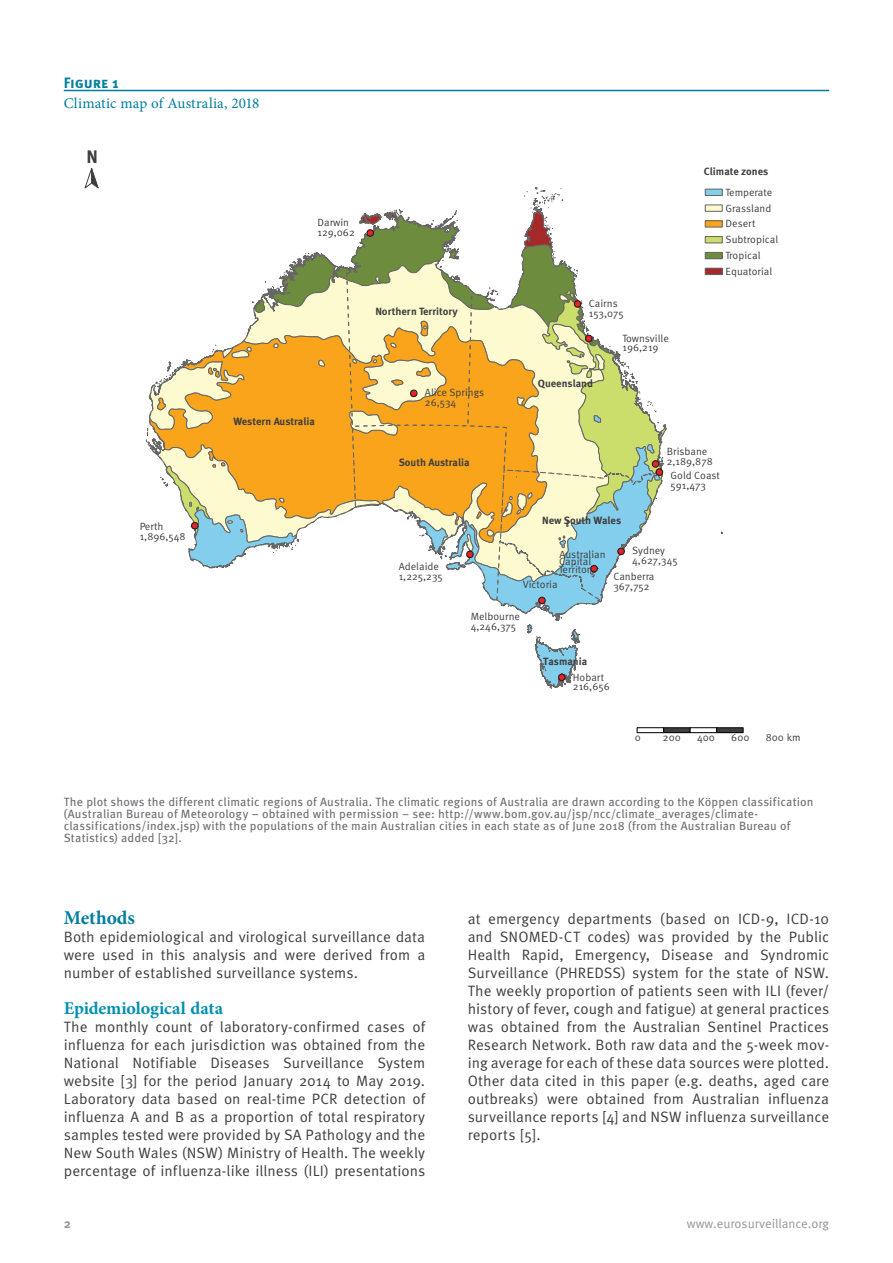
<style>
.page{position:relative;width:893px;height:1263px;background:#fff}
.page>*{position:absolute;margin:0;border:0;box-sizing:border-box;transform-origin:0 0}
.t1{font:700 19.5px "Minion Pro";color:#007d9f}
.t2{font:700 18.15px "Meta Pro";color:#3e3e3f}
.t3{font:700 18px "Minion Pro";letter-spacing:-.01em;color:#008fb0}
.t4{font:15px/18px "Meta Pro";color:#3e3e3f;text-align:justify}
.t5{font:15px "Minion Pro";letter-spacing:.005em;color:#007d9f}
.t6{font:15px "Verdana";color:#ee2123}
.t7{font:700 15px "Meta Pro";letter-spacing:-.005em;color:#007d9f}
.t8{font:12.75px "Meta Pro";color:#939598}
.t9{font:700 12.75px "Meta Pro";color:#939598}
.t10{font:12px/12px "Meta Pro";letter-spacing:.01em;color:#6c6d70}
.t11{font:10.5px/15.8px "Meta Pro";color:#3e3e3f}
.t12{font:700 10.5px "Meta Pro";color:#3e3e3f}
</style>
<div class="page">
<hr style="left:64px;top:90px;width:765px;height:1px;background:#007d9f">
<svg style="left:148px;top:206px;width:575px;height:483px"></svg>
<svg style="left:84px;top:168px;width:15px;height:21px"></svg>
<div style="left:637px;top:727px;width:27px;height:6px;border:1px solid #050504"></div>
<div style="left:664px;top:728px;width:26px;height:5px;background:#3e3e3f"></div>
<div style="left:663px;top:727px;width:28px;height:6px;border:1px solid #050504"></div>
<div style="left:690px;top:727px;width:27px;height:6px;border:1px solid #050504"></div>
<div style="left:717px;top:728px;width:26px;height:5px;background:#3e3e3f"></div>
<div style="left:716px;top:727px;width:28px;height:6px;border:1px solid #050504"></div>
<div style="left:705px;top:189px;width:17px;height:6px;background:#83ceec"></div>
<div style="left:705px;top:189px;width:18px;height:7px;border:1px solid #676666"></div>
<div style="left:705px;top:205px;width:17px;height:6px;background:#fdfacf"></div>
<div style="left:705px;top:205px;width:18px;height:7px;border:1px solid #676666"></div>
<div style="left:705px;top:221px;width:17px;height:6px;background:#f9a41b"></div>
<div style="left:705px;top:220px;width:18px;height:7px;border:1px solid #676666"></div>
<div style="left:705px;top:237px;width:17px;height:6px;background:#cbdd6a"></div>
<div style="left:705px;top:236px;width:18px;height:7px;border:1px solid #676666"></div>
<div style="left:705px;top:252px;width:17px;height:7px;background:#6e8c3d"></div>
<div style="left:705px;top:252px;width:18px;height:7px;border:1px solid #676666"></div>
<div style="left:705px;top:268px;width:17px;height:7px;background:#a52929"></div>
<div style="left:705px;top:268px;width:18px;height:7px;border:1px solid #676666"></div>
<p class="t7" style="left:64px;top:73px;width:57px">Figure 1</p>
<p class="t5" style="left:64px;top:93px;width:197px">Climatic map of Australia, 2018</p>
<p class="t2" style="left:86px;top:145px;width:13px">N</p>
<p class="t11" style="left:140px;top:518px;width:25px">Perth</p>
<p class="t6" style="left:190px;top:514px;width:11px">●</p>
<p class="t11" style="left:140px;top:528px;width:47px">1,896,548</p>
<p class="t11" style="left:317px;top:215px;width:33px">Darwin</p>
<p class="t11" style="left:317px;top:225px;width:39px">129,062</p>
<p class="t12" style="left:233px;top:415px;width:83px">Western Australia</p>
<p class="t6" style="left:366px;top:221px;width:11px">●</p>
<p class="t12" style="left:375px;top:305px;width:84px">Northern Territory</p>
<p class="t11" style="left:425px;top:385px;width:61px">Alice Springs</p>
<p class="t6" style="left:409px;top:382px;width:11px">●</p>
<p class="t11" style="left:425px;top:395px;width:33px">26,534</p>
<p class="t12" style="left:399px;top:455px;width:72px">South Australia</p>
<p class="t11" style="left:399px;top:559px;width:42px">Adelaide</p>
<p class="t11" style="left:399px;top:568px;width:46px">1,225,235</p>
<p class="t6" style="left:465px;top:543px;width:11px">●</p>
<p class="t6" style="left:573px;top:292px;width:11px">●</p>
<p class="t11" style="left:589px;top:296px;width:30px">Cairns</p>
<p class="t11" style="left:589px;top:306px;width:37px">153,075</p>
<p class="t11" style="left:623px;top:340px;width:38px">196,219</p>
<p class="t11" style="left:622px;top:330px;width:48px">Townsville</p>
<p class="t6" style="left:584px;top:327px;width:11px">●</p>
<p class="t12" style="left:538px;top:376px;width:57px">Queensland</p>
<p class="t12" style="left:704px;top:165px;width:66px">Climate zones</p>
<p class="t11" style="left:726px;top:185px;width:54px">Temperate<br>Grassland<br>Desert<br>Subtropical<br>Tropical<br>Equatorial</p>
<p class="t12" style="left:542px;top:513px;width:80px">New South Wales</p>
<p class="t11" style="left:667px;top:443px;width:42px">Brisbane</p>
<p class="t11" style="left:671px;top:468px;width:51px">Gold Coast</p>
<p class="t11" style="left:667px;top:453px;width:47px">2,189,878</p>
<p class="t11" style="left:671px;top:478px;width:37px">591,473</p>
<p class="t6" style="left:651px;top:452px;width:11px">●</p>
<p class="t6" style="left:655px;top:461px;width:11px">●</p>
<p class="t11" style="left:632px;top:543px;width:34px">Sydney</p>
<p class="t11" style="left:613px;top:569px;width:43px">Canberra</p>
<p class="t11" style="left:559px;top:551px;width:48px;line-height:7.6px">Australian<br>Capital<br>Territory</p>
<p class="t6" style="left:617px;top:540px;width:11px">●</p>
<p class="t11" style="left:632px;top:553px;width:47px">4,627,345</p>
<p class="t11" style="left:613px;top:579px;width:38px">367,752</p>
<p class="t6" style="left:589px;top:557px;width:11px">●</p>
<p class="t11" style="left:523px;top:577px;width:36px">Victoria</p>
<p class="t6" style="left:537px;top:589px;width:11px">●</p>
<p class="t11" style="left:471px;top:609px;width:51px">Melbourne</p>
<p class="t11" style="left:471px;top:619px;width:47px">4,246,375</p>
<p class="t12" style="left:543px;top:654px;width:46px">Tasmania</p>
<p class="t6" style="left:557px;top:666px;width:11px">●</p>
<p class="t11" style="left:573px;top:669px;width:33px">Hobart</p>
<p class="t11" style="left:573px;top:679px;width:38px">216,656</p>
<p class="t11" style="left:635px;top:729px;width:8px">0</p>
<p class="t11" style="left:663px;top:729px;width:19px">200</p>
<p class="t11" style="left:697px;top:729px;width:19px">400</p>
<p class="t11" style="left:731px;top:729px;width:20px">600</p>
<p class="t11" style="left:766px;top:729px;width:37px">800 km</p>
<p class="t10" style="left:64px;top:797px;width:751px">The plot shows the different climatic regions of Australia. The climatic regions of Australia are drawn according to the Köppen classification (Australian Bureau of Meteorology – obtained with permission – see: http://www.bom.gov.au/jsp/ncc/climate_averages/climate&shy;classifications/index.jsp) with the populations of the main Australian cities in each state as of June 2018 (from the Australian Bureau of Statistics) added [32].</p>
<h1 class="t1" style="left:64px;top:904px;width:73px">Methods</h1>
<p class="t4" style="left:64px;top:928px;width:363px">Both epidemiological and virological surveillance data were used in this analysis and were derived from a number of established surveillance systems.</p>
<p class="t3" style="left:64px;top:995px;width:161px">Epidemiological data</p>
<p class="t4" style="left:64px;top:1018px;width:363px">The monthly count of laboratory-confirmed cases of influenza for each jurisdiction was obtained from the National Notifiable Diseases Surveillance System website [3] for the period January 2014 to May 2019.<br>Laboratory data based on real-time PCR detection of influenza A and B as a proportion of total respiratory samples tested were provided by SA Pathology and the New South Wales (NSW) Ministry of Health. The weekly percentage of influenza-like illness (ILI) presentations</p>
<p class="t4" style="left:468px;top:910px;width:363px">at emergency departments (based on ICD-9, ICD-10 and SNOMED-CT codes) was provided by the Public Health Rapid, Emergency, Disease and Syndromic Surveillance (PHREDSS) system for the state of NSW.<br>The weekly proportion of patients seen with ILI (fever/ history of fever, cough and fatigue) at general practices was obtained from the Australian Sentinel Practices Research Network. Both raw data and the 5-week mov&shy;ing average for each of these data sources were plotted.<br>Other data cited in this paper (e.g. deaths, aged care outbreaks) were obtained from Australian influenza surveillance reports [4] and NSW influenza surveillance reports [5].</p>
<p class="t9" style="left:64px;top:1215px;width:9px">2</p>
<p class="t8" style="left:687px;top:1215px;width:144px">www.eurosurveillance.org</p>
</div>
